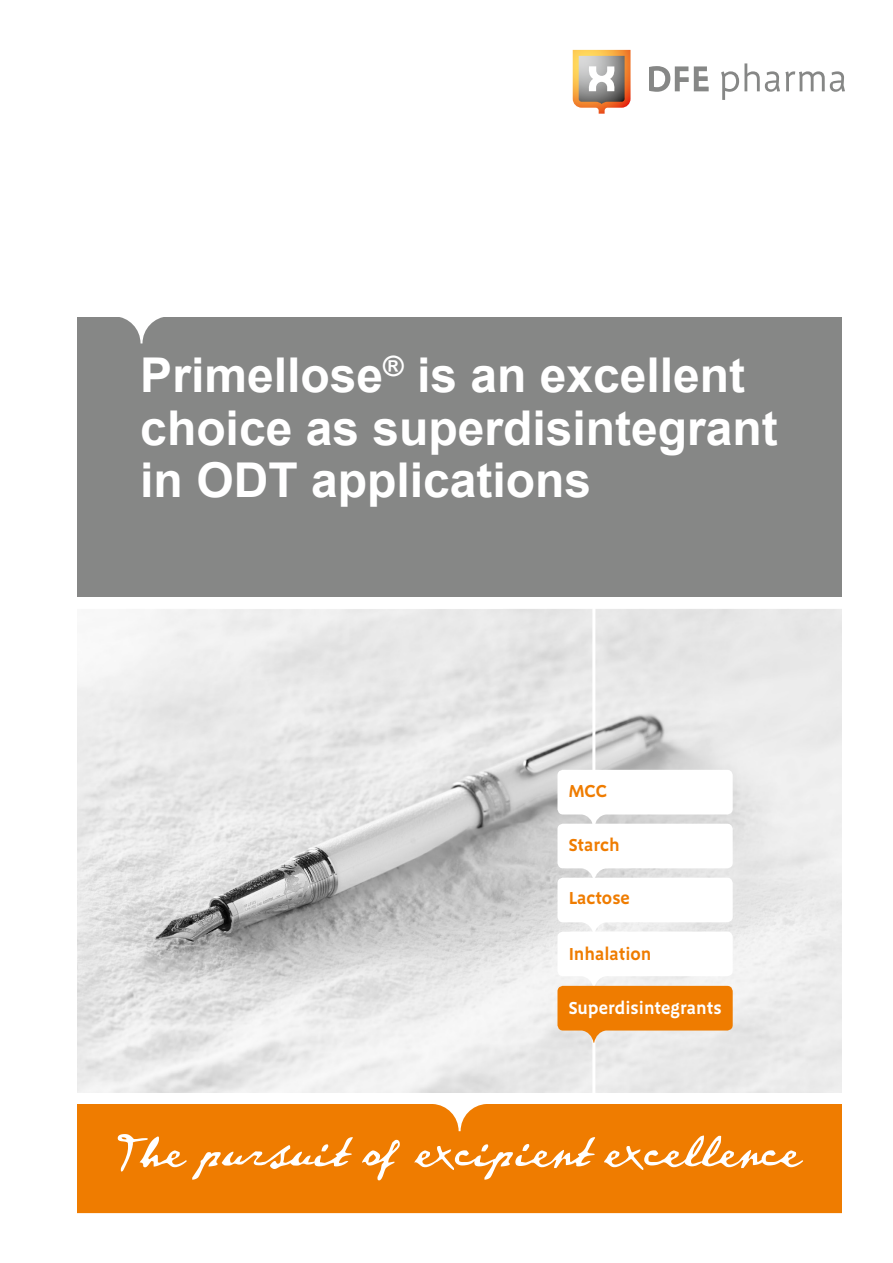
<style>
.page{position:relative;width:893px;height:1263px;background:#fff}
.page>*{position:absolute;margin:0;border:0;box-sizing:border-box;transform-origin:0 0}
.t1{font:700 48px/52.5px "Arial";color:#fff}
.t2{font:600 17.85px "Megano LF";color:#ef7c00}
.t3{font:600 17.85px "Megano LF";color:#fff}
</style>
<div class="page">
<img style="left:78px;top:636px;width:764px;height:457px">
<hr style="left:592px;top:607px;width:3px;height:223px;background:#fff">
<hr style="left:592px;top:1035px;width:3px;height:58px;background:#fff">
<svg style="left:557px;top:770px;width:176px;height:273px"></svg>
<div style="left:78px;top:317px;width:764px;height:290px;background:#868786"></div>
<svg style="left:573px;top:50px;width:57px;height:64px"></svg>
<svg style="left:649px;top:66px;width:60px;height:26px"></svg>
<svg style="left:721px;top:63px;width:124px;height:37px"></svg>
<div style="left:78px;top:1104px;width:764px;height:109px;background:#ef7c00"></div>
<svg style="left:118px;top:1134px;width:235px;height:46px;background:#f19129"></svg>
<svg style="left:362px;top:1140px;width:38px;height:40px"></svg>
<svg style="left:413px;top:1137px;width:182px;height:43px;background:#f1922c"></svg>
<svg style="left:604px;top:1135px;width:199px;height:35px"></svg>
<svg style="left:78px;top:597px;width:764px;height:39px"></svg>
<svg style="left:77px;top:317px;width:86px;height:26px"></svg>
<p class="t1" style="left:140px;top:350px;width:639px">Primellose<sup>®</sup> is an excellent choice as superdisintegrant in ODT applications</p>
<p class="t2" style="left:569px;top:780px;width:40px">MCC</p>
<p class="t2" style="left:569px;top:835px;width:53px">Starch</p>
<p class="t2" style="left:569px;top:888px;width:63px">Lactose</p>
<p class="t2" style="left:569px;top:943px;width:84px">Inhalation</p>
<p class="t3" style="left:569px;top:998px;width:154px">Superdisintegrants</p>
</div>
